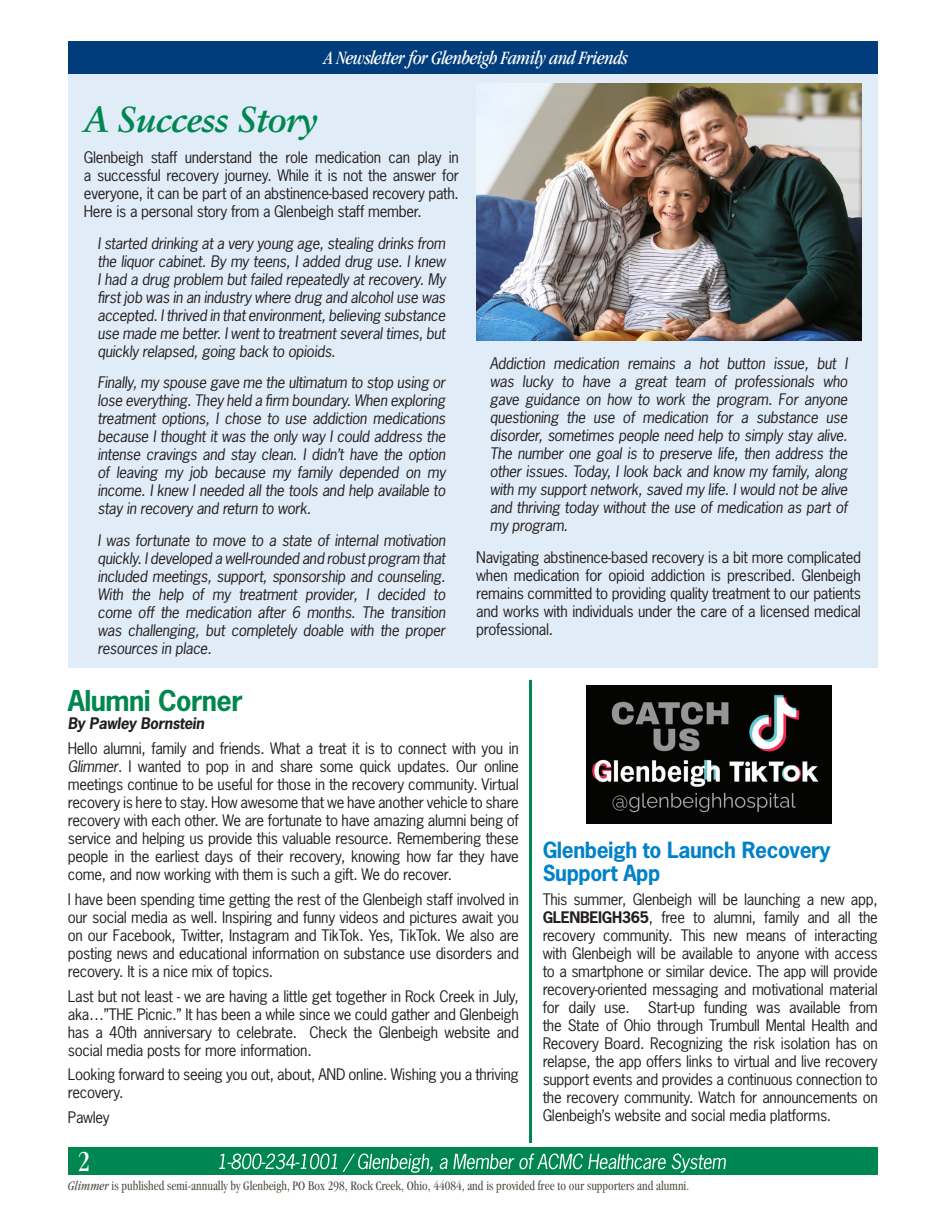
<style>
.page{position:relative;width:945px;height:1215px;background:#fff}
.page>*{position:absolute;margin:0;border:0;box-sizing:border-box;transform-origin:0 0}
.t1{font:italic 700 36px "Sabon LT Std";letter-spacing:-.02em;color:#008751}
.t2{font:condensed 30px "Garamond";color:#fff;scale:.95 1}
.t3{font:700 27px "News Gothic Std";letter-spacing:-.02em;color:#008751}
.t4{font:700 21px/22.5px "News Gothic Std";letter-spacing:-.02em;color:#0082c8}
.t5{font:italic condensed 19.5px "Garamond";letter-spacing:-.025em;color:#fff}
.t6{font:15px/18px "News Gothic Std";letter-spacing:-.02em;color:#231f20;text-align:justify}
.t7{font:italic 15px/18px "News Gothic Std";letter-spacing:-.02em;color:#231f20;text-align:justify}
.t8{font:italic 700 15px "News Gothic Std";letter-spacing:-.02em;color:#231f20}
.t9{font:condensed 13.5px "Garamond";color:#535249;scale:.94 1}
.s1{font-style:italic}
.s2{font-weight:700}
</style>
<div class="page">
<div style="left:68px;top:73px;width:810px;height:594px;background:#e0ecf7"></div>
<div style="left:68px;top:1148px;width:810px;height:27px;background:#008751"></div>
<svg style="left:219px;top:1154px;width:507px;height:19px"></svg>
<div style="left:68px;top:41px;width:810px;height:33px;background:#013d7d"></div>
<img style="left:476px;top:84px;width:385px;height:256px">
<img style="left:587px;top:686px;width:244px;height:137px">
<hr style="left:529px;top:680px;width:3px;height:463px;background:#008751">
<h3 class="t5" style="left:325px;top:47px;width:305px">A Newsletter for Glenbeigh Family and Friends</h3>
<h1 class="t1" style="left:84px;top:97px;width:235px">A Success Story</h1>
<p class="t6" style="left:84px;top:148px;width:377px">Glenbeigh staff understand the role medication can play in a successful recovery journey. While it is not the answer for everyone, it can be part of an abstinence-based recovery path.<br>Here is a personal story from a Glenbeigh staff member.</p>
<p class="t7" style="left:97px;top:234px;width:350px">I started drinking at a very young age, stealing drinks from the liquor cabinet. By my teens, I added drug use. I knew I had a drug problem but failed repeatedly at recovery. My first job was in an industry where drug and alcohol use was accepted. I thrived in that environment, believing substance use made me better. I went to treatment several times, but quickly relapsed, going back to opioids.</p>
<p class="t7" style="left:97px;top:374px;width:350px">Finally, my spouse gave me the ultimatum to stop using or lose everything. They held a firm boundary. When exploring treatment options, I chose to use addiction medications because I thought it was the only way I could address the intense cravings and stay clean. I didn’t have the option of leaving my job because my family depended on my income. I knew I needed all the tools and help available to stay in recovery and return to work.</p>
<p class="t7" style="left:97px;top:531px;width:350px">I was fortunate to move to a state of internal motivation quickly. I developed a well-rounded and robust program that included meetings, support, sponsorship and counseling.<br>With the help of my treatment provider, I decided to come off the medication after 6 months. The transition was challenging, but completely doable with the proper resources in place.</p>
<p class="t7" style="left:490px;top:355px;width:359px">Addiction medication remains a hot button issue, but I was lucky to have a great team of professionals who gave guidance on how to work the program. For anyone questioning the use of medication for a substance use disorder, sometimes people need help to simply stay alive.<br>The number one goal is to preserve life, then address the other issues. Today, I look back and know my family, along with my support network, saved my life. I would not be alive and thriving today without the use of medication as part of my program.</p>
<p class="t6" style="left:476px;top:548px;width:386px">Navigating abstinence-based recovery is a bit more complicated when medication for opioid addiction is prescribed. Glenbeigh remains committed to providing quality treatment to our patients and works with individuals under the care of a licensed medical professional.</p>
<h3 class="t3" style="left:68px;top:683px;width:176px">Alumni Corner</h3>
<p class="t8" style="left:68px;top:714px;width:138px">By Pawley Bornstein</p>
<p class="t6" style="left:68px;top:739px;width:453px">Hello alumni, family and friends. What a treat it is to connect with you in <span class="s1">Glimmer</span>. I wanted to pop in and share some quick updates. Our online meetings continue to be useful for those in the recovery community. Virtual recovery is here to stay. How awesome that we have another vehicle to share recovery with each other. We are fortunate to have amazing alumni being of service and helping us provide this valuable resource. Remembering these people in the earliest days of their recovery, knowing how far they have come, and now working with them is such a gift. We do recover.</p>
<p class="t6" style="left:68px;top:890px;width:453px">I have been spending time getting the rest of the Glenbeigh staff involved in our social media as well. Inspiring and funny videos and pictures await you on our Facebook, Twitter, Instagram and TikTok. Yes, TikTok. We also are posting news and educational information on substance use disorders and recovery. It is a nice mix of topics.</p>
<p class="t6" style="left:68px;top:987px;width:453px">Last but not least - we are having a little get together in Rock Creek in July, aka…”THE Picnic.” It has been a while since we could gather and Glenbeigh has a 40th anniversary to celebrate. Check the Glenbeigh website and social media posts for more information.</p>
<p class="t6" style="left:68px;top:1066px;width:453px">Looking forward to seeing you out, about, AND online. Wishing you a thriving recovery.</p>
<p class="t6" style="left:68px;top:1108px;width:43px">Pawley</p>
<h3 class="t4" style="left:543px;top:839px;width:289px">Glenbeigh to Launch Recovery<br>Support App</h3>
<p class="t6" style="left:543px;top:891px;width:337px">This summer, Glenbeigh will be launching a new app, <span class="s2">GLENBEIGH365</span>, free to alumni, family and all the recovery community. This new means of interacting with Glenbeigh will be available to anyone with access to a smartphone or similar device. The app will provide recovery-oriented messaging and motivational material for daily use. Start-up funding was available from the State of Ohio through Trumbull Mental Health and Recovery Board. Recognizing the risk isolation has on relapse, the app offers links to virtual and live recovery support events and provides a continuous connection to the recovery community. Watch for announcements on Glenbeigh’s website and social media platforms.</p>
<h2 class="t2" style="left:78px;top:1145px;width:15px">2</h2>
<p class="t9" style="left:68px;top:1178px;width:663px"><span class="s1">Glimmer</span> is published semi-annually by Glenbeigh, PO Box 298, Rock Creek, Ohio, 44084, and is provided free to our supporters and alumni.</p>
</div>
